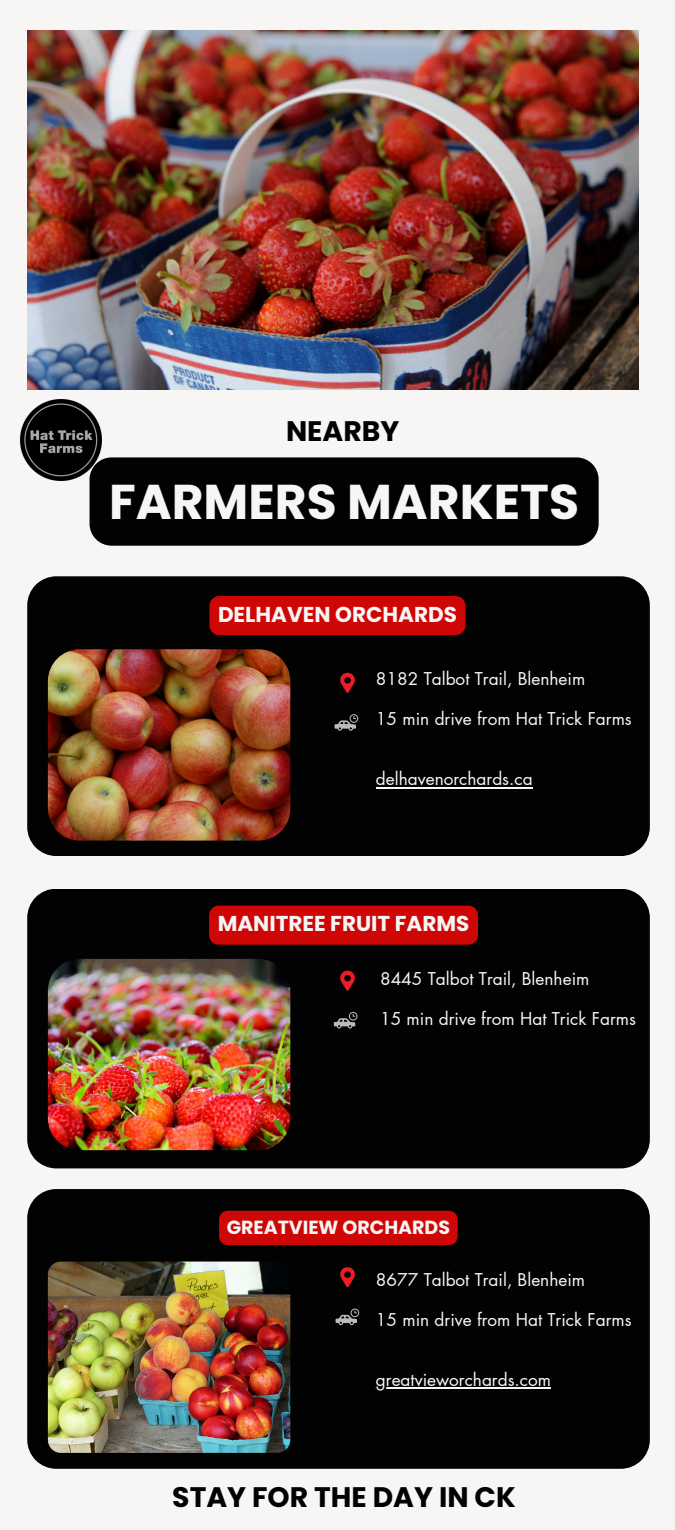
<style>
.page{position:relative;width:675px;height:1530px;background:#f8f5f5}
.page>*{position:absolute;margin:0;border:0;box-sizing:border-box;transform-origin:0 0}
.t1{font:700 48.75px "Poppins";color:#f8f5f5}
.t2{font:700 28.25px "Poppins";color:#020202}
.t3{font:700 21.5px "Poppins";color:#f8f5f5}
.t4{font:700 19px "Poppins";color:#f8f5f5}
.t5{font:17.25px "Futura LT Pro";color:#f8f5f5}
</style>
<div class="page">
<img style="left:27px;top:31px;width:612px;height:359px">
<div style="left:27px;top:576px;width:623px;height:280px;background:#020202"></div>
<img style="left:48px;top:649px;width:242px;height:192px;border-radius:32px">
<svg style="left:339px;top:672px;width:17px;height:21px"></svg>
<svg style="left:335px;top:714px;width:23px;height:17px"></svg>
<div style="left:27px;top:889px;width:623px;height:279px;background:#020202"></div>
<img style="left:48px;top:959px;width:242px;height:191px;border-radius:32px">
<svg style="left:339px;top:970px;width:17px;height:21px"></svg>
<svg style="left:334px;top:1012px;width:24px;height:17px"></svg>
<div style="left:27px;top:1189px;width:623px;height:280px;background:#020202"></div>
<img style="left:48px;top:1262px;width:242px;height:191px;border-radius:13px">
<svg style="left:339px;top:1267px;width:17px;height:20px"></svg>
<svg style="left:336px;top:1309px;width:23px;height:16px"></svg>
<img style="left:21px;top:400px;width:80px;height:80px">
<div style="left:209px;top:596px;width:257px;height:39px;background:#cf0606"></div>
<hr style="left:376px;top:787px;width:157px;height:1px;background:#f8f5f5">
<div style="left:209px;top:906px;width:269px;height:39px;background:#cf0606"></div>
<div style="left:219px;top:1211px;width:239px;height:34px;background:#cf0606"></div>
<hr style="left:376px;top:1388px;width:175px;height:1px;background:#f8f5f5">
<div style="left:90px;top:457px;width:509px;height:89px;background:#020202"></div>
<p class="t2" style="left:286px;top:411px;width:115px">NEARBY</p>
<h5 class="t1" style="left:109px;top:468px;width:472px">FARMERS MARKETS</h5>
<p class="t3" style="left:218px;top:599px;width:240px">DELHAVEN ORCHARDS</p>
<p class="t5" style="left:376px;top:671px;width:211px">8182 Talbot Trail, Blenheim</p>
<p class="t5" style="left:376px;top:711px;width:257px">15 min drive from Hat Trick Farms</p>
<h5 class="t5" style="left:376px;top:771px;width:158px">delhavenorchards.ca</h5>
<h5 class="t3" style="left:218px;top:909px;width:253px">MANITREE FRUIT FARMS</h5>
<h5 class="t5" style="left:380px;top:971px;width:211px">8445 Talbot Trail, Blenheim</h5>
<h3 class="t5" style="left:380px;top:1011px;width:257px">15 min drive from Hat Trick Farms</h3>
<p class="t4" style="left:227px;top:1214px;width:225px">GREATVIEW ORCHARDS</p>
<p class="t5" style="left:376px;top:1271px;width:211px">8677 Talbot Trail, Blenheim</p>
<p class="t5" style="left:376px;top:1312px;width:257px">15 min drive from Hat Trick Farms</p>
<h5 class="t5" style="left:376px;top:1372px;width:177px">greatvieworchards.com</h5>
<h4 class="t2" style="left:172px;top:1477px;width:345px">STAY FOR THE DAY IN CK</h4>
</div>
